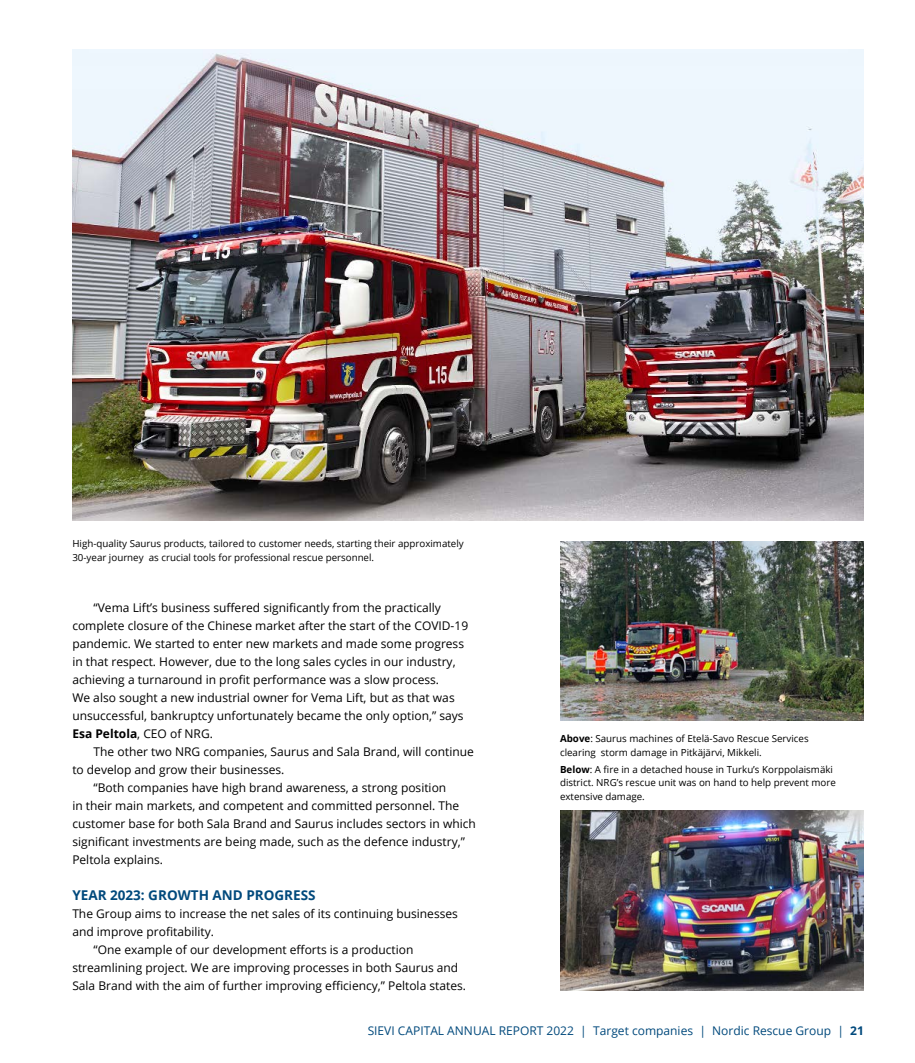
<style>
.page{position:relative;width:915px;height:1063px;background:#fff}
.page>*{position:absolute;margin:0;border:0;box-sizing:border-box;transform-origin:0 0}
.t1{font:700 13.5px "Open Sans";color:#00497c}
.t2{font:12px/18px "Open Sans";color:#000}
.t3{font:12px "Open Sans";color:#00497c}
.t4{font:9.75px/13.5px "Open Sans";color:#000}
.s1{font-weight:700}
</style>
<div class="page">
<img style="left:72px;top:49px;width:791px;height:471px">
<img style="left:560px;top:811px;width:303px;height:179px">
<img style="left:560px;top:541px;width:303px;height:179px">
<p class="t4" style="left:72px;top:537px;width:393px">High-quality Saurus products, tailored to customer needs, starting their approximately<br>30-year journey as crucial tools for professional rescue personnel.</p>
<p class="t2" style="left:72px;top:598px;width:397px;text-indent:21px">“Vema Lift’s business suffered significantly from the practically complete closure of the Chinese market after the start of the COVID-19 pandemic. We started to enter new markets and made some progress in that respect. However, due to the long sales cycles in our industry, achieving a turnaround in profit performance was a slow process.<br>We also sought a new industrial owner for Vema Lift, but as that was unsuccessful, bankruptcy unfortunately became the only option,” says <span class="s1">Esa Peltola</span>, CEO of NRG.</p>
<p class="t2" style="left:94px;top:742px;width:381px">The other two NRG companies, Saurus and Sala Brand, will continue</p>
<p class="t2" style="left:72px;top:760px;width:213px">to develop and grow their businesses.</p>
<p class="t2" style="left:94px;top:778px;width:354px">“Both companies have high brand awareness, a strong position</p>
<p class="t2" style="left:72px;top:796px;width:388px">in their main markets, and competent and committed personnel. The</p>
<p class="t2" style="left:72px;top:814px;width:405px">customer base for both Sala Brand and Saurus includes sectors in which</p>
<p class="t2" style="left:72px;top:832px;width:394px">significant investments are being made, such as the defence industry,”</p>
<p class="t2" style="left:72px;top:850px;width:92px">Peltola explains.</p>
<p class="t1" style="left:72px;top:886px;width:245px">YEAR 2023: GROWTH AND PROGRESS</p>
<p class="t2" style="left:72px;top:904px;width:387px">The Group aims to increase the net sales of its continuing businesses</p>
<p class="t2" style="left:72px;top:922px;width:143px">and improve profitability.</p>
<p class="t2" style="left:94px;top:940px;width:321px">“One example of our development efforts is a production</p>
<p class="t2" style="left:72px;top:958px;width:387px">streamlining project. We are improving processes in both Saurus and</p>
<p class="t2" style="left:72px;top:976px;width:395px">Sala Brand with the aim of further improving efficiency,” Peltola states.</p>
<p class="t4" style="left:560px;top:732px;width:250px"><span class="s1">Above</span>: Saurus machines of Etelä-Savo Rescue Services clearing storm damage in Pitkäjärvi, Mikkeli.</p>
<p class="t4" style="left:560px;top:762px;width:277px"><span class="s1">Below</span>: A fire in a detached house in Turku’s Korppolaismäki district. NRG’s rescue unit was on hand to help prevent more extensive damage.</p>
<p class="t3" style="left:367px;top:1023px;width:497px">SIEVI CAPITAL ANNUAL REPORT 2022 | Target companies | Nordic Rescue Group | <span class="s1">21</span></p>
</div>
